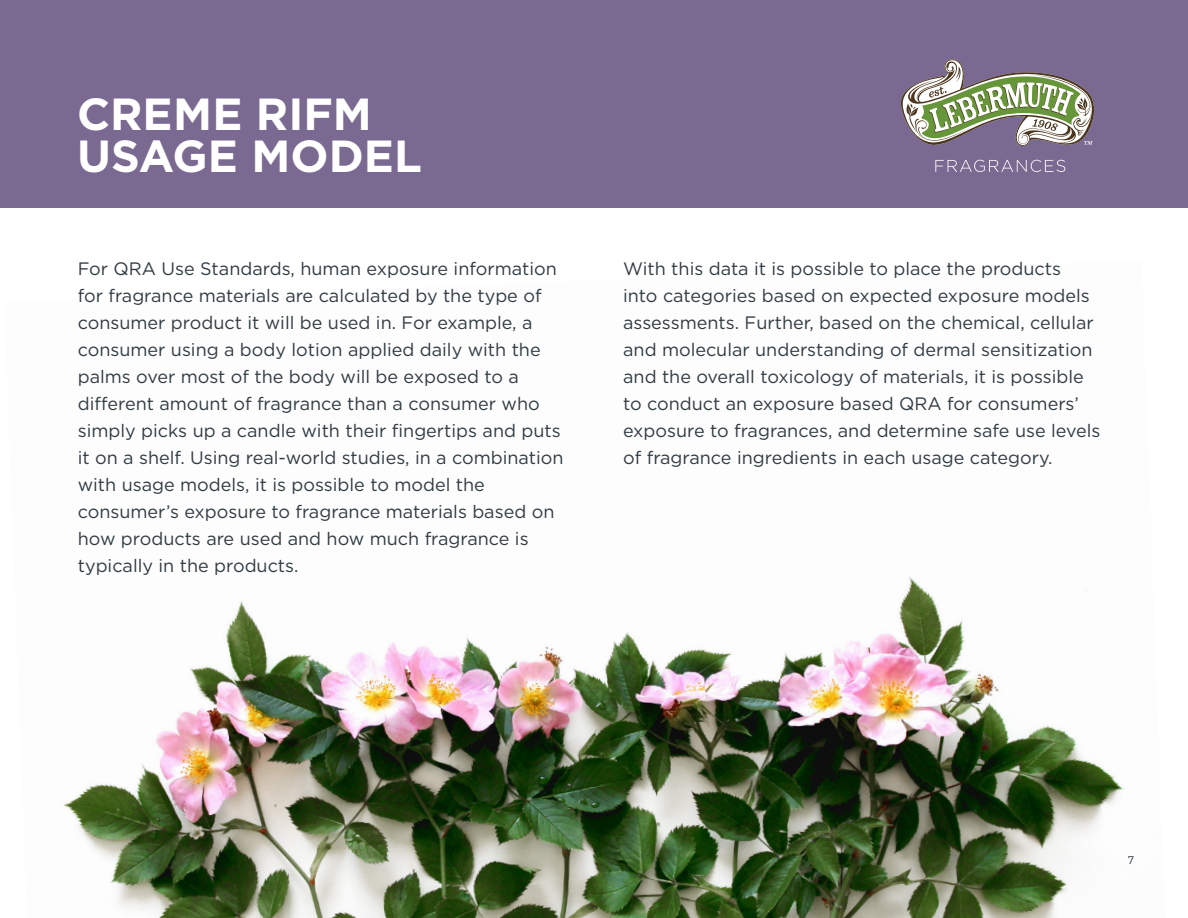
<style>
.page{position:relative;width:1188px;height:918px;background:#fff}
.page>*{position:absolute;margin:0;border:0;box-sizing:border-box;transform-origin:0 0}
.t1{font:700 45px/41.8px "Gotham";color:#fff}
.t2{font:18px/27px "Gotham";color:#303c42}
.t3{font:500 12px "Archer";color:#303c42}
</style>
<div class="page">
<img style="left:63px;top:577px;width:1060px;height:341px">
<div style="left:0;top:0;width:1188px;height:207px;background:#7a6991"></div>
<svg style="left:901px;top:59px;width:193px;height:87px"></svg>
<svg style="left:935px;top:160px;width:130px;height:12px"></svg>
<h1 class="t1" style="left:77px;top:93px;width:346px">CREME RIFM<br>USAGE MODEL</h1>
<p class="t2" style="left:78px;top:254px;width:487px">For QRA Use Standards, human exposure information for fragrance materials are calculated by the type of consumer product it will be used in. For example, a consumer using a body lotion applied daily with the palms over most of the body will be exposed to a different amount of fragrance than a consumer who simply picks up a candle with their fingertips and puts it on a shelf. Using real-world studies, in a combination with usage models, it is possible to model the consumer’s exposure to fragrance materials based on how products are used and how much fragrance is typically in the products.</p>
<p class="t2" style="left:623px;top:254px;width:479px">With this data it is possible to place the products<br>into categories based on expected exposure models assessments. Further, based on the chemical, cellular and molecular understanding of dermal sensitization and the overall toxicology of materials, it is possible to conduct an exposure based QRA for consumers’ exposure to fragrances, and determine safe use levels of fragrance ingredients in each usage category.</p>
<p class="t3" style="left:1128px;top:851px;width:7px">7</p>
</div>
